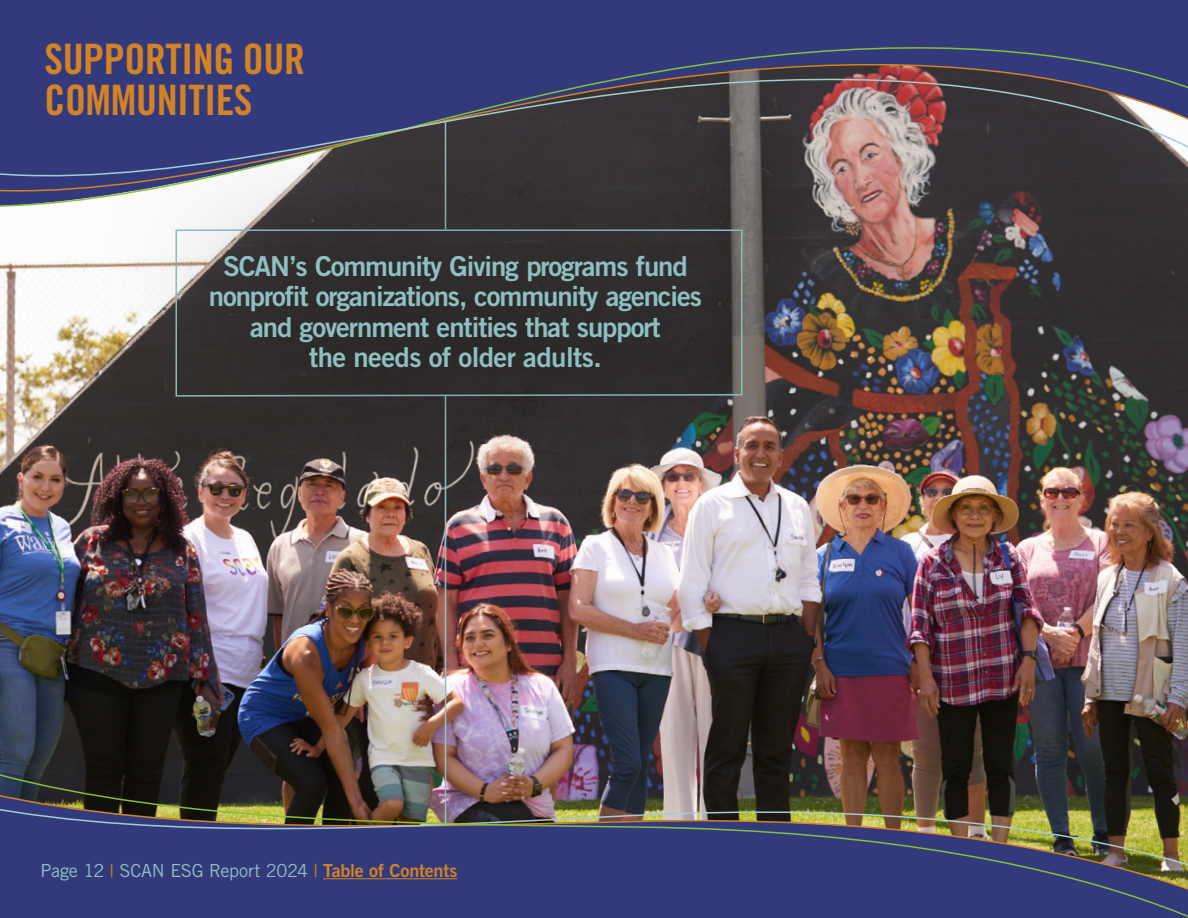
<style>
.page{position:relative;width:1188px;height:918px;background:#fff}
.page>*{position:absolute;margin:0;border:0;box-sizing:border-box;transform-origin:0 0}
.t1{font:42px/40.5px "Trade Gothic LT Std Bd Cn 20";letter-spacing:-.01em;color:#d38226}
.t2{font:27.45px/30.5px "Trade Gothic LT Std Bd 2";letter-spacing:-.04em;color:#8ec0c1;text-align:center}
.t3{font:18px "Trade Gothic LT Std";letter-spacing:-.015em;color:#8ec0c1}
.s1{color:#d38226}
.s2{font-family:"Trade Gothic LT Std Bd 2";color:#d38226}
</style>
<div class="page">
<img style="left:0;top:226px;width:1188px;height:546px">
<hr style="left:445px;top:395px;width:1px;height:482px;background:#8ec0c1">
<svg style="left:102px;top:226px;width:714px;height:273px;background:#4b4443"></svg>
<svg style="left:206px;top:212px;width:982px;height:14px;background:#504747"></svg>
<svg style="left:0;top:0;width:1188px;height:212px;background:#474a71"></svg>
<svg style="left:0;top:28px;width:1188px;height:164px;background:#464566"></svg>
<img style="left:0;top:772px;width:1188px;height:146px">
<p class="t1" style="left:44px;top:39px;width:262px">SUPPORTING OUR<br>COMMUNITIES</p>
<p class="t2" style="left:209px;top:250px;width:495px">SCAN’s Community Giving programs fund nonprofit organizations, community agencies and government entities that support<br>the needs of older adults.</p>
<p class="t3" style="left:40px;top:860px;width:418px">Page 12 <span class="s1">|</span> SCAN ESG Report 2024 <span class="s1">|</span> <span class="s2">Table of Contents</span></p>
</div>
